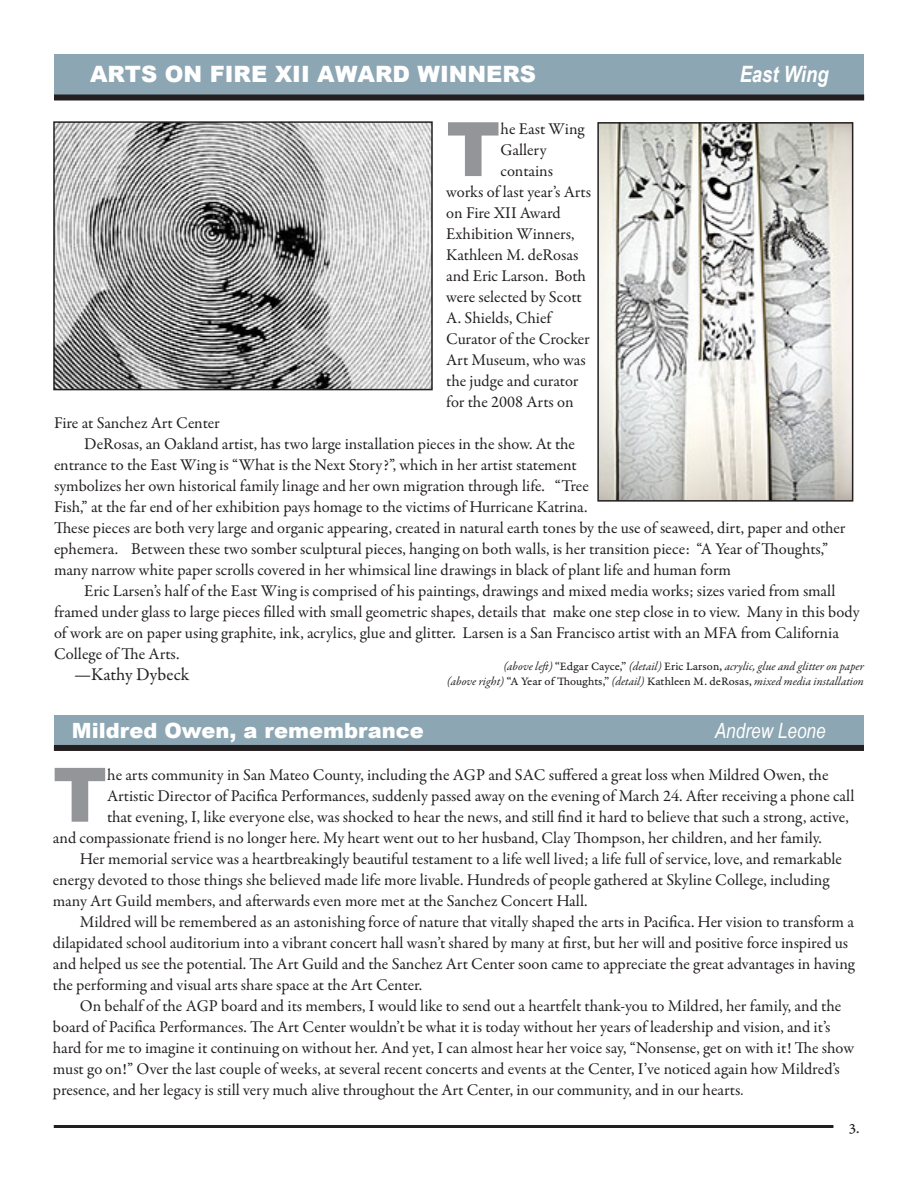
<style>
.page{position:relative;width:918px;height:1188px;background:#fff}
.page>*{position:absolute;margin:0;border:0;box-sizing:border-box;transform-origin:0 0}
.t1{font:900 75.15px "Arial";color:#939598}
.t2{font:900 22.5px "Arial";color:#fff}
.t3{font:italic 700 22.5px "Arial Narrow";color:#fff}
.t4{font:900 21px "Arial";color:#fff}
.t5{font:italic 21px "Arial Narrow";color:#fff}
.t6{font:18px "Garamond Premr Pro";color:#231f20}
.t7{font:16.5px/21px "Garamond Premr Pro";color:#231f20}
.Garamond_Caption{font:15px "Garamond Premr Pro Capt";color:#231f20}
.t8{font:italic 12px "Garamond Premr Pro";color:#231f20}
.s1{font-family:"Garamond Premr Pro Capt";font-style:normal}
.s2{font-family:"Times";font-size:15px}
</style>
<div class="page">
<hr style="left:54px;top:1125px;width:779px;height:3px;background:#231f20">
<div style="left:54px;top:54px;width:810px;height:42px;background:#8ca6b3"></div>
<div style="left:54px;top:94px;width:810px;height:6px;background:#231f20"></div>
<div style="left:54px;top:716px;width:810px;height:30px;background:#8ca6b3"></div>
<div style="left:54px;top:745px;width:810px;height:6px;background:#231f20"></div>
<img style="left:56px;top:124px;width:374px;height:263px">
<div style="left:53px;top:121px;width:380px;height:269px;border:2px solid #231f20"></div>
<img style="left:600px;top:125px;width:250px;height:374px">
<div style="left:597px;top:122px;width:256px;height:380px;border:2px solid #231f20"></div>
<p class="t2" style="left:90px;top:62px;width:448px">ARTS ON FIRE XII AWARD WINNERS</p>
<p class="t3" style="left:740px;top:61px;width:90px">East Wing</p>
<p class="t1" style="left:446px;top:107px;width:56px">T</p>
<p class="t7" style="left:501px;top:119px;width:85px">he East Wing</p>
<p class="t7" style="left:501px;top:140px;width:48px">Gallery</p>
<p class="t7" style="left:501px;top:161px;width:54px">contains</p>
<p class="t7" style="left:446px;top:182px;width:146px">works of last year’s Arts</p>
<p class="t7" style="left:446px;top:203px;width:116px">on Fire XII Award</p>
<p class="t7" style="left:446px;top:224px;width:130px">Exhibition Winners,</p>
<p class="t7" style="left:446px;top:245px;width:134px">Kathleen M. deRosas</p>
<p class="t7" style="left:446px;top:266px;width:141px">and Eric Larson. Both</p>
<p class="t7" style="left:446px;top:287px;width:137px">were selected by Scott</p>
<p class="t7" style="left:446px;top:308px;width:107px">A. Shields, Chief</p>
<p class="t7" style="left:446px;top:329px;width:145px">Curator of the Crocker</p>
<p class="t7" style="left:446px;top:350px;width:141px">Art Museum, who was</p>
<p class="t7" style="left:446px;top:371px;width:134px">the judge and curator</p>
<p class="t7" style="left:446px;top:392px;width:129px">for the 2008 Arts on</p>
<p class="t7" style="left:54px;top:413px;width:167px">Fire at Sanchez Art Center</p>
<p class="t7" style="left:54px;top:434px;width:793px;text-indent:30px">DeRosas, an Oakland artist, has two large installation pieces in the show. At the<br>entrance to the East Wing is “What is the Next Story?”, which in her artist statement<br>symbolizes her own historical family linage and her own migration through life. “Tree<br>Fish,” at the far end of her exhibition pays homage to the victims of Hurricane Katrina.<br>These pieces are both very large and organic appearing, created in natural earth tones by the use of seaweed, dirt, paper and other ephemera. Between these two somber sculptural pieces, hanging on both walls, is her transition piece: “A Year of Thoughts,” many narrow white paper scrolls covered in her whimsical line drawings in black of plant life and human form</p>
<p class="t7" style="left:54px;top:581px;width:807px;text-indent:30px">Eric Larsen’s half of the East Wing is comprised of his paintings, drawings and mixed media works; sizes varied from small framed under glass to large pieces filled with small geometric shapes, details that make one step close in to view. Many in this body of work are on paper using graphite, ink, acrylics, glue and glitter. Larsen is a San Francisco artist with an MFA from California College of The Arts.</p>
<p class="t6" style="left:74px;top:664px;width:117px">—Kathy Dybeck</p>
<p class="t8" style="left:503px;top:659px;width:362px">(above left) <span class="s1">“Edgar Cayce,”</span> (detail) <span class="s1">Eric Larson,</span> acrylic, glue and glitter on paper</p>
<p class="t8" style="left:447px;top:673px;width:419px">(above right) <span class="s1">“A Year of Thoughts,”</span> (detail) <span class="s1">Kathleen M. deRosas,</span> mixed media installation</p>
<p class="t4" style="left:72px;top:719px;width:353px">Mildred Owen, a remembrance</p>
<p class="t5" style="left:715px;top:719px;width:113px">Andrew Leone</p>
<p class="t1" style="left:53px;top:753px;width:56px">T</p>
<p class="t7" style="left:107px;top:764px;width:723px">he arts community in San Mateo County, including the AGP and SAC suffered a great loss when Mildred Owen, the</p>
<p class="t7" style="left:107px;top:785px;width:749px">Artistic Director of Pacifica Performances, suddenly passed away on the evening of March 24. After receiving a phone call</p>
<p class="t7" style="left:107px;top:806px;width:743px">that evening, I, like everyone else, was shocked to hear the news, and still find it hard to believe that such a strong, active,</p>
<p class="t7" style="left:53px;top:827px;width:771px">and compassionate friend is no longer here. My heart went out to her husband, Clay Thompson, her children, and her family.</p>
<p class="t7" style="left:53px;top:848px;width:791px;text-indent:27px">Her memorial service was a heartbreakingly beautiful testament to a life well lived; a life full of service, love, and remarkable energy devoted to those things she believed made life more livable. Hundreds of people gathered at Skyline College, including many Art Guild members, and afterwards even more met at the Sanchez Concert Hall.</p>
<p class="t7" style="left:53px;top:911px;width:803px;text-indent:27px">Mildred will be remembered as an astonishing force of nature that vitally shaped the arts in Pacifica. Her vision to transform a dilapidated school auditorium into a vibrant concert hall wasn’t shared by many at first, but her will and positive force inspired us and helped us see the potential. The Art Guild and the Sanchez Art Center soon came to appreciate the great advantages in having the performing and visual arts share space at the Art Center.</p>
<p class="t7" style="left:53px;top:995px;width:803px;text-indent:27px">On behalf of the AGP board and its members, I would like to send out a heartfelt thank-you to Mildred, her family, and the board of Pacifica Performances. The Art Center wouldn’t be what it is today without her years of leadership and vision, and it’s hard for me to imagine it continuing on without her. And yet, I can almost hear her voice say, “Nonsense, get on with it! The show must go on!” Over the last couple of weeks, at several recent concerts and events at the Center, I’ve noticed again how Mildred’s presence, and her legacy is still very much alive throughout the Art Center, in our community, and in our hearts<span class="s2">.</span></p>
<p class="Garamond_Caption" style="left:849px;top:1119px;width:12px">3.</p>
</div>
